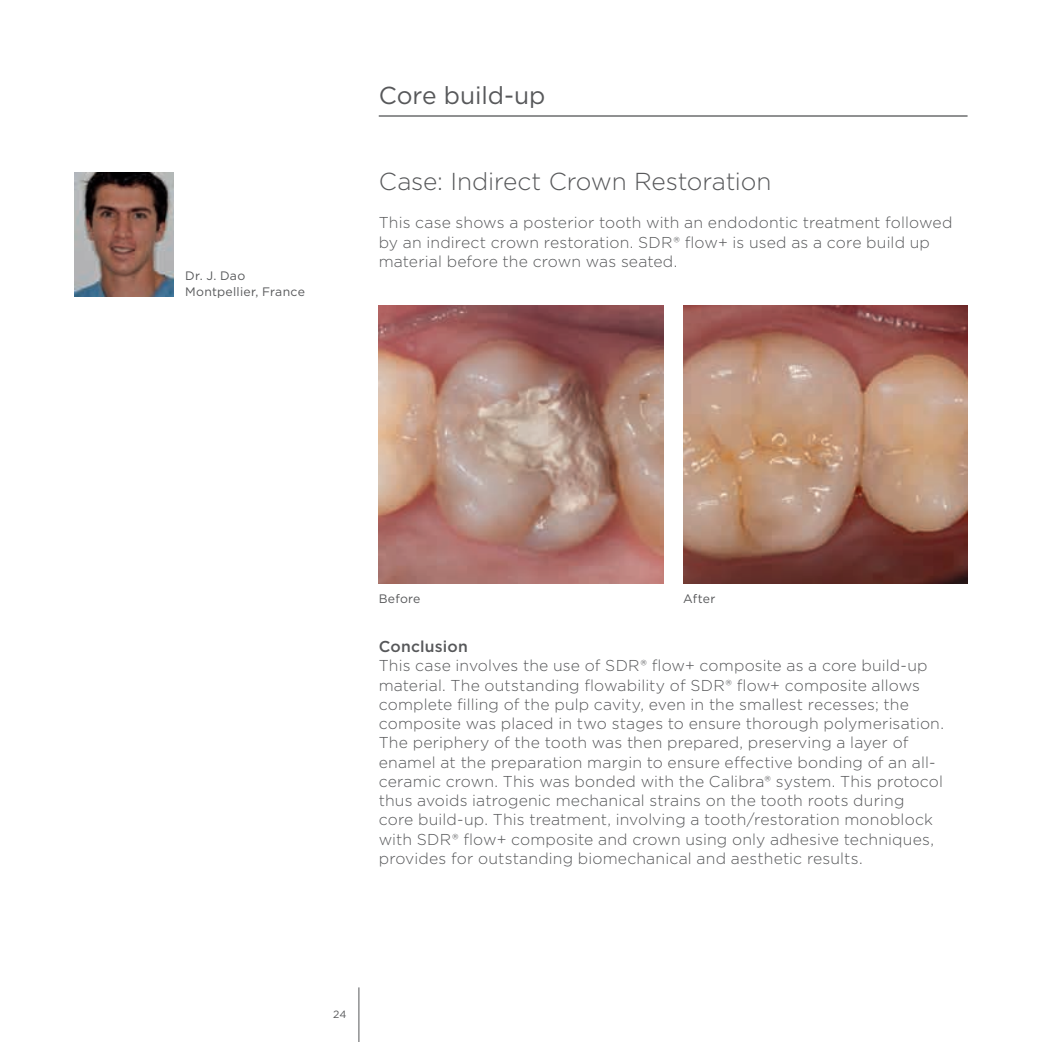
<style>
.page{position:relative;width:1042px;height:1042px;background:#fff}
.page>*{position:absolute;margin:0;border:0;box-sizing:border-box;transform-origin:0 0}
.t1{font:300 24.5px "Gotham";letter-spacing:-.01em;color:#57585a}
.t2{font:24.5px "Gotham";letter-spacing:-.005em;color:#57585a}
.t3{font:300 15.75px/19.2px "Gotham";letter-spacing:.01em;color:#57585a}
.t4{font:500 15.75px "Gotham";letter-spacing:.015em;color:#57585a}
.t5{font:12.25px/15.8px "Gotham";letter-spacing:.02em;color:#57585a}
.t6{font:10.5px "Gotham";color:#57585a}
</style>
<div class="page">
<hr style="left:379px;top:115px;width:588px;height:2px;background:#57585a">
<img style="left:74px;top:172px;width:100px;height:124px">
<img style="left:379px;top:305px;width:284px;height:279px">
<img style="left:683px;top:305px;width:284px;height:279px">
<hr style="left:358px;top:987px;width:1px;height:55px;background:#57585a">
<p class="t5" style="left:185px;top:268px;width:121px">Dr. J. Dao<br>Montpellier, France</p>
<h1 class="t2" style="left:379px;top:80px;width:168px">Core build-up</h1>
<h1 class="t1" style="left:379px;top:166px;width:394px">Case: Indirect Crown Restoration</h1>
<p class="t3" style="left:379px;top:213px;width:575px">This case shows a posterior tooth with an endodontic treatment followed by an indirect crown restoration. SDR® flow+ is used as a core build up material before the crown was seated.</p>
<p class="t5" style="left:379px;top:590px;width:43px">Before</p>
<p class="t5" style="left:683px;top:590px;width:34px">After</p>
<p class="t4" style="left:379px;top:636px;width:91px">Conclusion</p>
<p class="t3" style="left:379px;top:656px;width:567px">This case involves the use of SDR® flow+ composite as a core build-up material. The outstanding flowability of SDR® flow+ composite allows complete filling of the pulp cavity, even in the smallest recesses; the composite was placed in two stages to ensure thorough polymerisation.<br>The periphery of the tooth was then prepared, preserving a layer of enamel at the preparation margin to ensure effective bonding of an all&shy;ceramic crown. This was bonded with the Calibra® system. This protocol thus avoids iatrogenic mechanical strains on the tooth roots during<br>core build-up. This treatment, involving a tooth/restoration monoblock with SDR® flow+ composite and crown using only adhesive techniques, provides for outstanding biomechanical and aesthetic results.</p>
<p class="t6" style="left:333px;top:1007px;width:15px">24</p>
</div>
